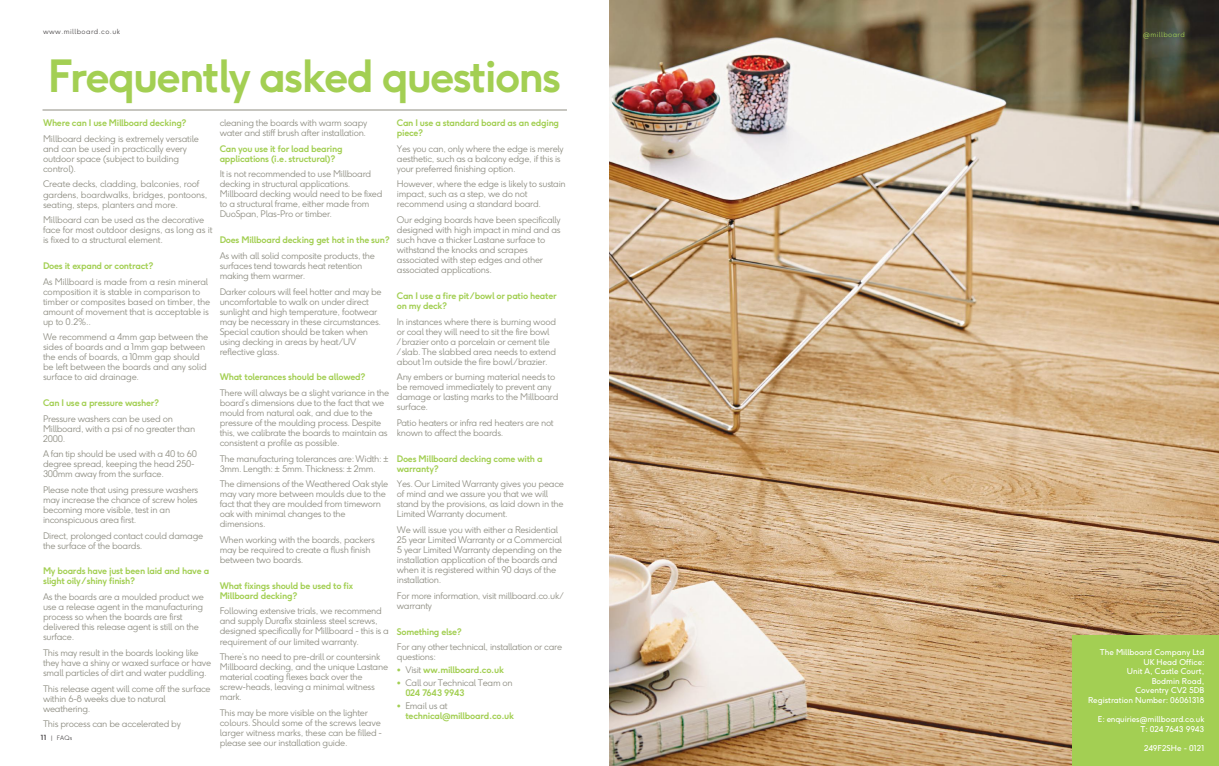
<style>
.page{position:relative;width:1219px;height:766px;background:#fff}
.page>*{position:absolute;margin:0;border:0;box-sizing:border-box;transform-origin:0 0}
.t1{font:700 44px "F37 Ginger";letter-spacing:-.045em;color:#a3cf53}
.t2{font:300 9px/10px "F37 Ginger";letter-spacing:-.03em;color:#8f8e83}
.t3{font:700 9px/10px "F37 Ginger";letter-spacing:-.03em;color:#a3cf53}
.t4{font:8px/9.6px "F37 Ginger";color:#fff;text-align:right}
.t5{font:300 7px "F37 Ginger";letter-spacing:.06em;color:#4e4b4c}
.t6{font:300 7px "F37 Ginger";letter-spacing:.06em;color:#a3cf53}
.t7{font:300 6px "F37 Ginger";color:#4e4b4c}
.s1{font-size:8px}
.s2{font-weight:300;color:#8f8e83}
.s3{font-weight:700;font-size:8px;color:#a3cf53}
.s4{font-weight:700;color:#a3cf53}
.s5{font-weight:300;color:#888a82}
.s6{font-weight:700;font-size:7px}
</style>
<div class="page">
<hr style="left:43px;top:110px;width:524px;height:1px;background:#8f8d82">
<img style="left:609px;top:0;width:610px;height:765px">
<div style="left:1072px;top:635px;width:147px;height:130px;background:#a3cf53"></div>
<p class="t5" style="left:43px;top:28px;width:79px">www.millboard.co.uk</p>
<h1 class="t1" style="left:48px;top:57px;width:515px">Frequently asked questions</h1>
<p class="t3" style="left:397px;top:118px;width:164px">Can I use a standard board as an edging piece?</p>
<p class="t2" style="left:397px;top:144px;width:168px">Yes you can, only where the edge is merely aesthetic, such as a balcony edge, if this is your preferred finishing option.</p>
<p class="t2" style="left:397px;top:180px;width:170px">However, where the edge is likely to sustain impact, such as a step, we do not recommend using a standard board.</p>
<p class="t2" style="left:397px;top:215px;width:165px">Our edging boards have been specifically designed with high impact in mind and as such have a thicker Lastane surface to withstand the knocks and scrapes associated with step edges and other associated applications.</p>
<p class="t3" style="left:397px;top:291px;width:162px">Can I use a fire pit/bowl or patio heater on my deck?</p>
<p class="t2" style="left:397px;top:317px;width:161px">In instances where there is burning wood or coal they will need to sit the fire bowl /brazier onto a porcelain or cement tile /slab. The slabbed area needs to extend about 1m outside the fire bowl /brazier.</p>
<p class="t2" style="left:397px;top:373px;width:163px">Any embers or burning material needs to be removed immediately to prevent any damage or lasting marks to the Millboard surface.</p>
<p class="t2" style="left:397px;top:418px;width:158px">Patio heaters or infra red heaters are not known to affect the boards.</p>
<p class="t3" style="left:397px;top:454px;width:147px">Does Millboard decking come with a warranty?</p>
<p class="t2" style="left:397px;top:480px;width:169px">Yes. Our Limited Warranty gives you peace of mind and we assure you that we will stand by the provisions, as laid down in the Limited Warranty document.</p>
<p class="t2" style="left:397px;top:525px;width:167px">We will issue you with either a Residential 25 year Limited Warranty or a Commercial 5 year Limited Warranty depending on the installation application of the boards and when it is registered within 90 days of the installation.</p>
<p class="t2" style="left:397px;top:591px;width:168px">For more information, visit millboard.co.uk/ warranty</p>
<p class="t3" style="left:397px;top:627px;width:66px">Something else?</p>
<p class="t2" style="left:397px;top:642px;width:167px">For any other technical, installation or care questions:</p>
<p class="t3" style="left:397px;top:665px;width:109px"><span class="s1">•</span> <span class="s2">Visit</span> ww.millboard.co.uk</p>
<p class="t2" style="left:405px;top:678px;width:109px;text-indent:-9px"><span class="s3">•</span> Call our Technical Team on<br><span class="s4">024 7643 9943</span></p>
<p class="t3" style="left:405px;top:701px;width:110px;text-indent:-9px"><span class="s1">•</span> <span class="s2">Email</span> <span class="s5">us</span> <span class="s2">at </span>technical@millboard.co.uk</p>
<p class="t3" style="left:43px;top:119px;width:145px">Where can I use Millboard decking?</p>
<p class="t2" style="left:43px;top:134px;width:158px">Millboard decking is extremely versatile and can be used in practically every outdoor space (subject to building control).</p>
<p class="t2" style="left:43px;top:180px;width:166px">Create decks, cladding, balconies, roof gardens, boardwalks, bridges, pontoons, seating, steps, planters and more.</p>
<p class="t2" style="left:43px;top:216px;width:171px">Millboard can be used as the decorative face for most outdoor designs, as long as it is fixed to a structural element.</p>
<p class="t3" style="left:43px;top:261px;width:112px">Does it expand or contract?</p>
<p class="t2" style="left:43px;top:277px;width:169px">As Millboard is made from a resin mineral composition it is stable in comparison to timber or composites based on timber, the amount of movement that is acceptable is up to 0.2%..</p>
<p class="t2" style="left:43px;top:333px;width:167px">We recommend a 4mm gap between the sides of boards and a 1mm gap between the ends of boards, a 10mm gap should be left between the boards and any solid surface to aid drainage.</p>
<p class="t3" style="left:43px;top:398px;width:118px">Can I use a pressure washer?</p>
<p class="t2" style="left:43px;top:414px;width:154px">Pressure washers can be used on<br>Millboard, with a psi of no greater than<br>2000.</p>
<p class="t2" style="left:43px;top:450px;width:156px">A fan tip should be used with a 40 to 60 degree spread, keeping the head 250-<br>300mm away from the surface.</p>
<p class="t2" style="left:43px;top:485px;width:157px">Please note that using pressure washers may increase the chance of screw holes becoming more visible, test in an inconspicuous area first.</p>
<p class="t2" style="left:43px;top:531px;width:162px">Direct, prolonged contact could damage the surface of the boards.</p>
<p class="t3" style="left:43px;top:567px;width:168px">My boards have just been laid and have a slight oily / shiny finish?</p>
<p class="t2" style="left:43px;top:592px;width:162px">As the boards are a moulded product we use a release agent in the manufacturing process so when the boards are first delivered this release agent is still on the surface.</p>
<p class="t2" style="left:43px;top:648px;width:170px">This may result in the boards looking like they have a shiny or waxed surface or have small particles of dirt and water puddling.</p>
<p class="t2" style="left:43px;top:684px;width:169px">This release agent will come off the surface within 6-8 weeks due to natural weathering.</p>
<p class="t2" style="left:43px;top:719px;width:139px">This process can be accelerated by</p>
<p class="t2" style="left:220px;top:119px;width:149px">cleaning the boards with warm soapy water and stiff brush after installation.</p>
<p class="t3" style="left:220px;top:144px;width:124px">Can you use it for load bearing applications (i.e. structural)?</p>
<p class="t2" style="left:220px;top:170px;width:164px">It is not recommended to use Millboard decking in structural applications.<br>Millboard decking would need to be fixed to a structural frame, either made from DuoSpan, Plas-Pro or timber.</p>
<p class="t3" style="left:220px;top:236px;width:172px">Does Millboard decking get hot in the sun?</p>
<p class="t2" style="left:220px;top:251px;width:157px">As with all solid composite products, the surfaces tend towards heat retention making them warmer.</p>
<p class="t2" style="left:220px;top:287px;width:164px">Darker colours will feel hotter and may be uncomfortable to walk on under direct sunlight and high temperature, footwear may be necessary in these circumstances.<br>Special caution should be taken when using decking in areas by heat/UV reflective glass.</p>
<p class="t3" style="left:220px;top:373px;width:147px">What tolerances should be allowed?</p>
<p class="t2" style="left:220px;top:388px;width:171px">There will always be a slight variance in the board’s dimensions due to the fact that we mould from natural oak, and due to the pressure of the moulding process. Despite this, we calibrate the boards to maintain as consistent a profile as possible.</p>
<p class="t2" style="left:220px;top:454px;width:171px">The manufacturing tolerances are: Width: ±<br>3mm. Length: ± 5mm. Thickness: ± 2mm.</p>
<p class="t2" style="left:220px;top:480px;width:170px">The dimensions of the Weathered Oak style may vary more between moulds due to the fact that they are moulded from timeworn oak with minimal changes to the dimensions.</p>
<p class="t2" style="left:220px;top:535px;width:157px">When working with the boards, packers may be required to create a flush finish between two boards.</p>
<p class="t3" style="left:220px;top:581px;width:135px">What fixings should be used to fix<br>Millboard decking?</p>
<p class="t2" style="left:220px;top:607px;width:171px">Following extensive trials, we recommend and supply Durafix stainless steel screws, designed specifically for Millboard - this is a requirement of our limited warranty.</p>
<p class="t2" style="left:220px;top:652px;width:170px">There’s no need to pre-drill or countersink Millboard decking, and the unique Lastane material coating flexes back over the screw-heads, leaving a minimal witness mark.</p>
<p class="t2" style="left:220px;top:708px;width:164px">This may be more visible on the lighter colours. Should some of the screws leave larger witness marks, these can be filled - please see our installation guide.</p>
<p class="t7" style="left:41px;top:735px;width:33px"><span class="s6">11</span> | FAQs</p>
<p class="t6" style="left:1143px;top:32px;width:43px">@millboard</p>
<p class="t4" style="left:1088px;top:647px;width:118px">The Millboard Company Ltd<br>UK Head Office:<br>Unit A, Castle Court,<br>Bodmin Road,<br>Coventry CV2 5DB<br>Registration Number: 06061318</p>
<p class="t4" style="left:1098px;top:715px;width:108px">E: enquiries@millboard.co.uk<br>T: 024 7643 9943</p>
<p class="t4" style="left:1144px;top:743px;width:62px">249F2SHe - 0121</p>
</div>
